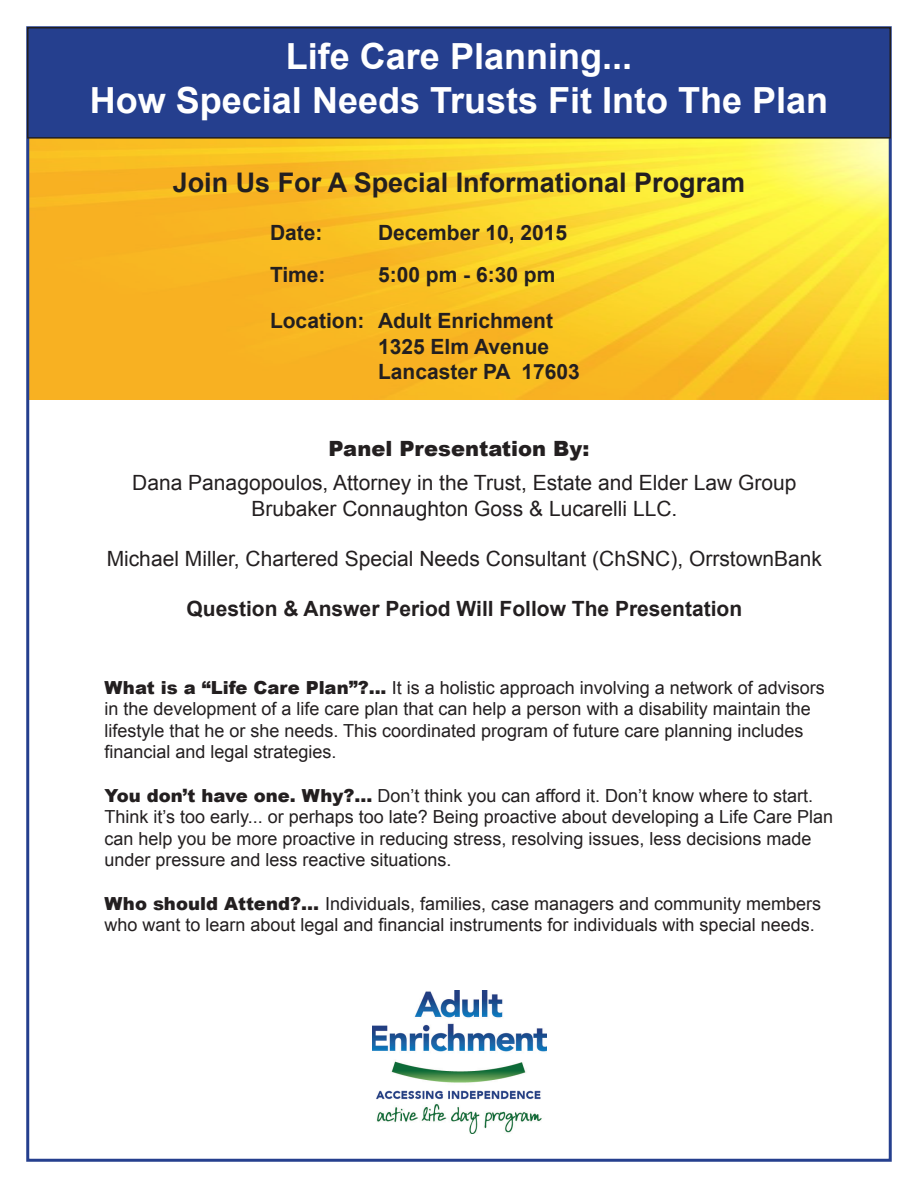
<style>
.page{position:relative;width:918px;height:1188px;background:#fff}
.page>*{position:absolute;margin:0;border:0;box-sizing:border-box;transform-origin:0 0}
.t1{font:700 36px "Arial";color:#fff}
.t2{font:700 27px "Arial";color:#231f20}
.t3{font:21px "Arial";color:#231f20}
.t4{font:700 21px/25.2px "Arial";color:#231f20;text-align:right}
.t5{font:900 21px "Arial";color:#231f20}
.t6{font:18px/21.6px "Arial";color:#231f20}
.s1{font-weight:900}
</style>
<div class="page">
<img style="left:30px;top:139px;width:858px;height:261px">
<div style="left:28px;top:28px;width:862px;height:110px;background:#253f8e"></div>
<div style="left:27px;top:27px;width:864px;height:112px;border:2px solid #231f20"></div>
<img style="left:373px;top:990px;width:173px;height:144px">
<p class="t1" style="left:286px;top:33px;width:348px">Life Care Planning...</p>
<p class="t1" style="left:90px;top:76px;width:740px">How Special Needs Trusts Fit Into The Plan</p>
<p class="t2" style="left:173px;top:165px;width:574px">Join Us For A Special Informational Program</p>
<p class="t4" style="left:270px;top:221px;width:54px">Date:</p>
<p class="t4" style="left:378px;top:221px;width:191px">December 10, 2015</p>
<p class="t4" style="left:270px;top:263px;width:57px">Time:</p>
<p class="t4" style="left:378px;top:263px;width:179px">5:00 pm - 6:30 pm</p>
<p class="t4" style="left:270px;top:309px;width:285px">Location: Adult Enrichment<br>1325 Elm Avenue</p>
<p class="t4" style="left:378px;top:360px;width:203px">Lancaster PA 17603</p>
<p class="t5" style="left:329px;top:433px;width:262px">Panel Presentation By:</p>
<p class="t3" style="left:132px;top:469px;width:666px">Dana Panagopoulos, Attorney in the Trust, Estate and Elder Law Group</p>
<p class="t3" style="left:251px;top:495px;width:428px">Brubaker Connaughton Goss &amp; Lucarelli LLC.</p>
<p class="t3" style="left:107px;top:545px;width:717px">Michael Miller, Chartered Special Needs Consultant (ChSNC), OrrstownBank</p>
<p class="t4" style="left:187px;top:597px;width:557px">Question &amp; Answer Period Will Follow The Presentation</p>
<p class="t6" style="left:104px;top:677px;width:722px"><span class="s1">What is a “Life Care Plan”?...</span> It is a holistic approach involving a network of advisors in the development of a life care plan that can help a person with a disability maintain the lifestyle that he or she needs. This coordinated program of future care planning includes financial and legal strategies.</p>
<p class="t6" style="left:104px;top:785px;width:730px"><span class="s1">You don’t have one. Why?...</span> Don’t think you can afford it. Don’t know where to start.<br>Think it’s too early... or perhaps too late? Being proactive about developing a Life Care Plan can help you be more proactive in reducing stress, resolving issues, less decisions made under pressure and less reactive situations.</p>
<p class="t6" style="left:104px;top:893px;width:718px"><span class="s1">Who should Attend?...</span> Individuals, families, case managers and community members who want to learn about legal and financial instruments for individuals with special needs.</p>
</div>
